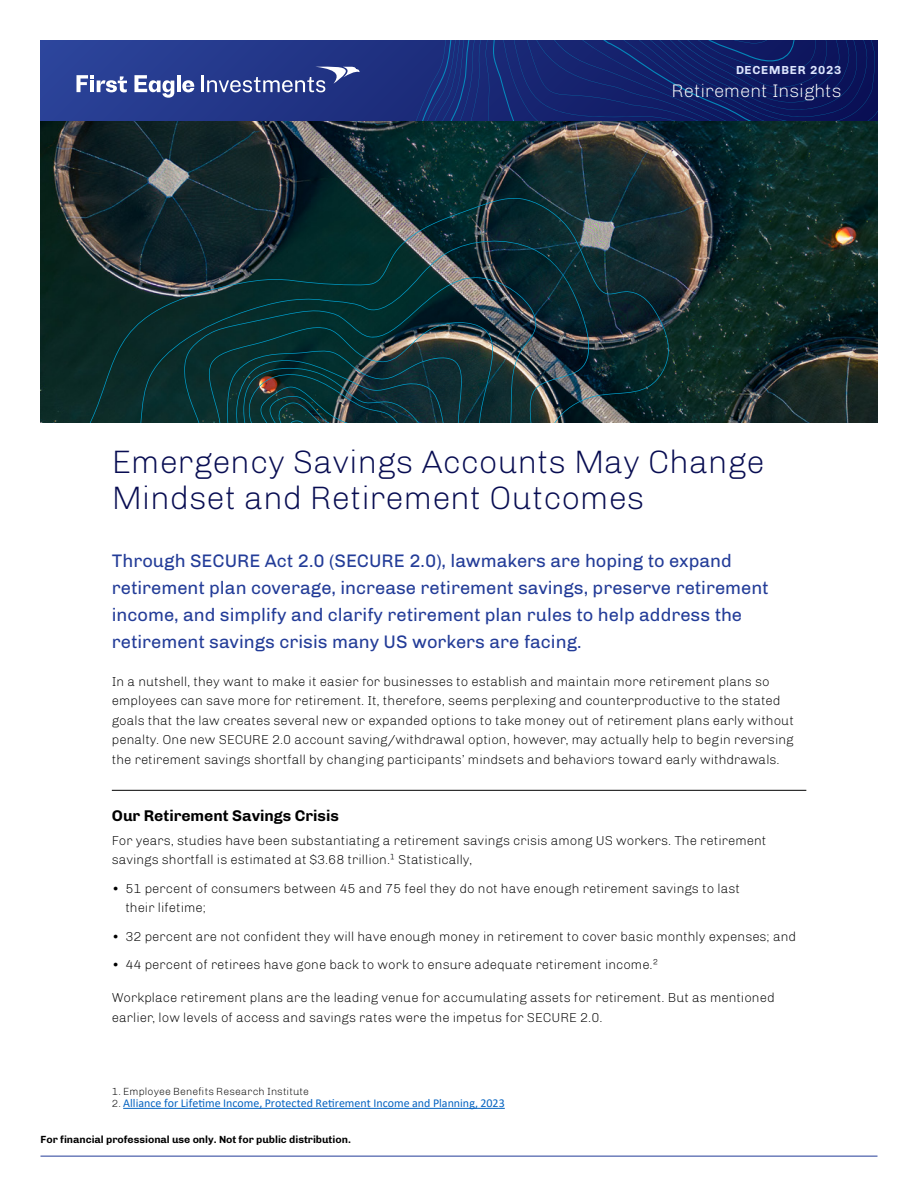
<style>
.page{position:relative;width:918px;height:1188px;background:#fff}
.page>*{position:absolute;margin:0;border:0;box-sizing:border-box;transform-origin:0 0}
.FE_Document_Title_Small{font:37.5px/36px "FE Chivo Air";color:#080d52}
.FE_Body_Intro{font:21px/27px "FE Chivo Water";color:#233c98}
.FE_Banner_Header{font:21px "FE Chivo Air";color:#fff}
.FE_Heading_1_rule_above{font:700 18px "FE Chivo Air";color:#000}
.FE_Body{font:15px/19.5px "FE Chivo Air";color:#000}
.FE_Banner_Date{font:700 13.5px "FE Chivo Air";letter-spacing:.06em;color:#dde5fd}
.FE_Footnote{font:12px "Calibri";color:#0563c1}
.FE_Disclosure_bold{font:700 12px "FE Chivo Air";color:#000}
.FE_Footnote-2{font:12px "FE Chivo Air";letter-spacing:.01em;color:#000}
.s1{font-family:"FE Chivo Air";color:#000}
</style>
<div class="page">
<div style="left:40px;top:40px;width:838px;height:82px;background:#283f93"></div>
<div style="left:219px;top:40px;width:104px;height:82px;background:#223687"></div>
<div style="left:323px;top:40px;width:74px;height:82px;background:#1e307f"></div>
<svg style="left:397px;top:40px;width:481px;height:82px"></svg>
<svg style="left:202px;top:66px;width:158px;height:26px"></svg>
<hr style="left:177px;top:75px;width:4px;height:17px;background:#fff">
<svg style="left:182px;top:80px;width:12px;height:12px"></svg>
<svg style="left:134px;top:75px;width:40px;height:23px"></svg>
<svg style="left:77px;top:75px;width:50px;height:17px"></svg>
<hr style="left:40px;top:1156px;width:838px;height:1px;background:#233c98">
<hr style="left:123px;top:1108px;width:382px;height:1px;background:#0563c1">
<hr style="left:112px;top:790px;width:694px;height:1px;background:#000">
<img style="left:40px;top:122px;width:838px;height:301px">
<img style="left:41px;top:198px;width:837px;height:225px">
<img style="left:95px;top:237px;width:778px;height:186px">
<p class="FE_Banner_Date" style="left:736px;top:60px;width:107px">DECEMBER 2023</p>
<p class="FE_Banner_Header" style="left:672px;top:77px;width:171px">Retirement Insights</p>
<p class="FE_Document_Title_Small" style="left:112px;top:441px;width:654px">Emergency Savings Accounts May Change<br>Mindset and Retirement Outcomes</p>
<p class="FE_Body_Intro" style="left:112px;top:546px;width:658px">Through SECURE Act 2.0 (SECURE 2.0), lawmakers are hoping to expand retirement plan coverage, increase retirement savings, preserve retirement income, and simplify and clarify retirement plan rules to help address the retirement savings crisis many US workers are facing.</p>
<p class="FE_Body" style="left:112px;top:670px;width:684px">In a nutshell, they want to make it easier for businesses to establish and maintain more retirement plans so employees can save more for retirement. It, therefore, seems perplexing and counterproductive to the stated goals that the law creates several new or expanded options to take money out of retirement plans early without penalty. One new SECURE 2.0 account saving/withdrawal option, however, may actually help to begin reversing the retirement savings shortfall by changing participants’ mindsets and behaviors toward early withdrawals.</p>
<p class="FE_Heading_1_rule_above" style="left:112px;top:803px;width:229px">Our Retirement Savings Crisis</p>
<p class="FE_Body" style="left:112px;top:829px;width:656px">For years, studies have been substantiating a retirement savings crisis among US workers. The retirement savings shortfall is estimated at $3.68 trillion.1 Statistically,</p>
<p class="FE_Body" style="left:125px;top:877px;width:616px;text-indent:-14px">• 51 percent of consumers between 45 and 75 feel they do not have enough retirement savings to last their lifetime;</p>
<p class="FE_Body" style="left:112px;top:925px;width:686px">• 32 percent are not confident they will have enough money in retirement to cover basic monthly expenses; and</p>
<p class="FE_Body" style="left:112px;top:954px;width:548px">• 44 percent of retirees have gone back to work to ensure adequate retirement income.2</p>
<p class="FE_Body" style="left:112px;top:987px;width:664px">Workplace retirement plans are the leading venue for accumulating assets for retirement. But as mentioned earlier, low levels of access and savings rates were the impetus for SECURE 2.0.</p>
<p class="FE_Footnote-2" style="left:112px;top:1084px;width:199px">1. Employee Benefits Research Institute</p>
<p class="FE_Footnote" style="left:112px;top:1095px;width:394px"><span class="s1">2.</span> Alliance for Lifetime Income, Protected Retirement Income and Planning, 2023</p>
<p class="FE_Disclosure_bold" style="left:40px;top:1131px;width:312px">For financial professional use only. Not for public distribution.</p>
</div>
